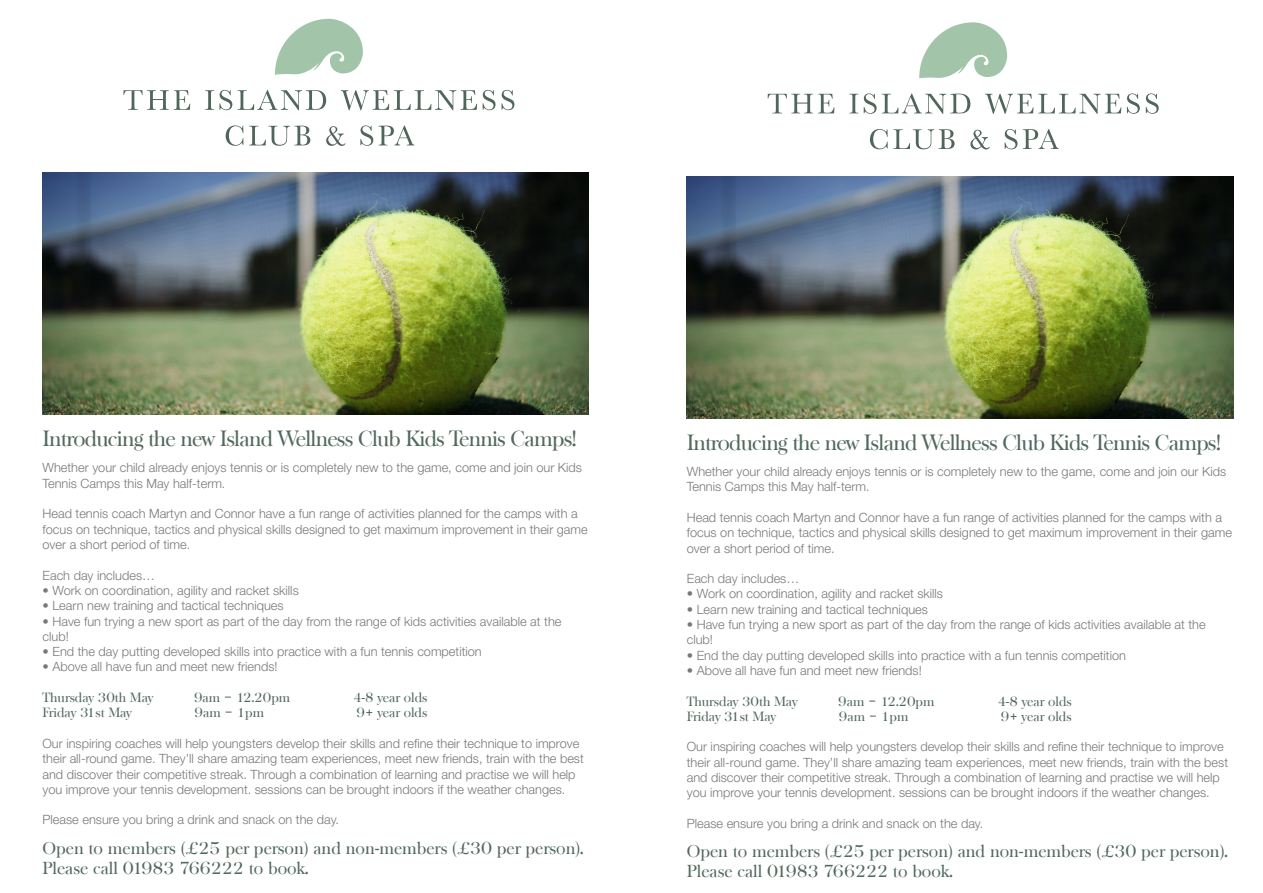
<style>
.page{position:relative;width:1263px;height:893px;background:#fff}
.page>*{position:absolute;margin:0;border:0;box-sizing:border-box;transform-origin:0 0}
.t1{font:21px "Baskerville";letter-spacing:-.035em;color:#52695d}
.t2{font:16.5px/19.8px "Baskerville";color:#52695d}
.t3{font:300 12.75px/15.3px "Helvetica Neue LT Pro";color:#797878}
.t4{font:12.75px "Baskerville";color:#52695d}
</style>
<div class="page">
<img style="left:43px;top:173px;width:546px;height:242px">
<svg style="left:275px;top:19px;width:88px;height:56px"></svg>
<svg style="left:123px;top:90px;width:67px;height:20px"></svg>
<svg style="left:205px;top:90px;width:121px;height:20px"></svg>
<svg style="left:341px;top:90px;width:136px;height:20px"></svg>
<svg style="left:483px;top:90px;width:12px;height:20px"></svg>
<svg style="left:501px;top:90px;width:13px;height:20px"></svg>
<svg style="left:226px;top:125px;width:17px;height:21px"></svg>
<svg style="left:249px;top:126px;width:61px;height:20px"></svg>
<svg style="left:326px;top:126px;width:19px;height:20px"></svg>
<svg style="left:360px;top:125px;width:13px;height:21px"></svg>
<svg style="left:379px;top:126px;width:35px;height:19px"></svg>
<img style="left:687px;top:176px;width:546px;height:242px">
<svg style="left:919px;top:22px;width:88px;height:56px"></svg>
<svg style="left:768px;top:94px;width:66px;height:19px"></svg>
<svg style="left:849px;top:94px;width:9px;height:19px"></svg>
<svg style="left:864px;top:93px;width:12px;height:21px"></svg>
<svg style="left:882px;top:94px;width:88px;height:20px"></svg>
<svg style="left:985px;top:94px;width:136px;height:20px"></svg>
<svg style="left:1127px;top:93px;width:13px;height:21px"></svg>
<svg style="left:1146px;top:93px;width:13px;height:21px"></svg>
<svg style="left:870px;top:129px;width:84px;height:20px"></svg>
<svg style="left:970px;top:130px;width:20px;height:19px"></svg>
<svg style="left:1005px;top:129px;width:12px;height:20px"></svg>
<svg style="left:1023px;top:129px;width:36px;height:20px"></svg>
<p class="t1" style="left:43px;top:426px;width:536px">Introducing the new Island Wellness Club Kids Tennis Camps!</p>
<p class="t3" style="left:43px;top:460px;width:541px">Whether your child already enjoys tennis or is completely new to the game, come and join our Kids<br>Tennis Camps this May half-term.</p>
<p class="t3" style="left:43px;top:506px;width:547px">Head tennis coach Martyn and Connor have a fun range of activities planned for the camps with a focus on technique, tactics and physical skills designed to get maximum improvement in their game over a short period of time.</p>
<p class="t3" style="left:43px;top:567px;width:114px">Each day includes…</p>
<p class="t3" style="left:43px;top:582px;width:258px">• Work on coordination, agility and racket skills</p>
<p class="t3" style="left:43px;top:598px;width:243px">• Learn new training and tactical techniques</p>
<p class="t3" style="left:43px;top:613px;width:520px">• Have fun trying a new sport as part of the day from the range of kids activities available at the club!</p>
<p class="t3" style="left:43px;top:644px;width:441px">• End the day putting developed skills into practice with a fun tennis competition</p>
<p class="t3" style="left:43px;top:659px;width:236px">• Above all have fun and meet new friends!</p>
<p class="t4" style="left:43px;top:690px;width:112px">Thursday 30th May</p>
<p class="t4" style="left:194px;top:690px;width:98px">9am – 12.20pm</p>
<p class="t4" style="left:353px;top:690px;width:76px">4-8 year olds</p>
<p class="t4" style="left:43px;top:705px;width:91px">Friday 31st May</p>
<p class="t4" style="left:195px;top:705px;width:71px">9am – 1pm</p>
<p class="t4" style="left:357px;top:705px;width:72px">9+ year olds</p>
<p class="t3" style="left:43px;top:735px;width:543px">Our inspiring coaches will help youngsters develop their skills and refine their technique to improve their all-round game. They’ll share amazing team experiences, meet new friends, train with the best and discover their competitive streak. Through a combination of learning and practise we will help you improve your tennis development. sessions can be brought indoors if the weather changes.</p>
<p class="t3" style="left:43px;top:812px;width:298px">Please ensure you bring a drink and snack on the day.</p>
<p class="t2" style="left:43px;top:838px;width:542px">Open to members (£25 per person) and non-members (£30 per person).<br>Please call 01983 766222 to book.</p>
<p class="t1" style="left:687px;top:430px;width:536px">Introducing the new Island Wellness Club Kids Tennis Camps!</p>
<p class="t3" style="left:687px;top:464px;width:541px">Whether your child already enjoys tennis or is completely new to the game, come and join our Kids<br>Tennis Camps this May half-term.</p>
<p class="t3" style="left:687px;top:509px;width:547px">Head tennis coach Martyn and Connor have a fun range of activities planned for the camps with a focus on technique, tactics and physical skills designed to get maximum improvement in their game over a short period of time.</p>
<p class="t3" style="left:687px;top:571px;width:114px">Each day includes…</p>
<p class="t3" style="left:687px;top:586px;width:258px">• Work on coordination, agility and racket skills</p>
<p class="t3" style="left:687px;top:601px;width:243px">• Learn new training and tactical techniques</p>
<p class="t3" style="left:687px;top:617px;width:520px">• Have fun trying a new sport as part of the day from the range of kids activities available at the club!</p>
<p class="t3" style="left:687px;top:647px;width:441px">• End the day putting developed skills into practice with a fun tennis competition</p>
<p class="t3" style="left:687px;top:662px;width:236px">• Above all have fun and meet new friends!</p>
<p class="t4" style="left:687px;top:693px;width:112px">Thursday 30th May</p>
<p class="t4" style="left:838px;top:693px;width:98px">9am – 12.20pm</p>
<p class="t4" style="left:997px;top:693px;width:76px">4-8 year olds</p>
<p class="t4" style="left:687px;top:708px;width:91px">Friday 31st May</p>
<p class="t4" style="left:839px;top:708px;width:71px">9am – 1pm</p>
<p class="t4" style="left:1001px;top:708px;width:72px">9+ year olds</p>
<p class="t3" style="left:687px;top:739px;width:543px">Our inspiring coaches will help youngsters develop their skills and refine their technique to improve their all-round game. They’ll share amazing team experiences, meet new friends, train with the best and discover their competitive streak. Through a combination of learning and practise we will help you improve your tennis development. sessions can be brought indoors if the weather changes.</p>
<p class="t3" style="left:687px;top:815px;width:298px">Please ensure you bring a drink and snack on the day.</p>
<p class="t2" style="left:687px;top:842px;width:542px">Open to members (£25 per person) and non-members (£30 per person).<br>Please call 01983 766222 to book.</p>
</div>
